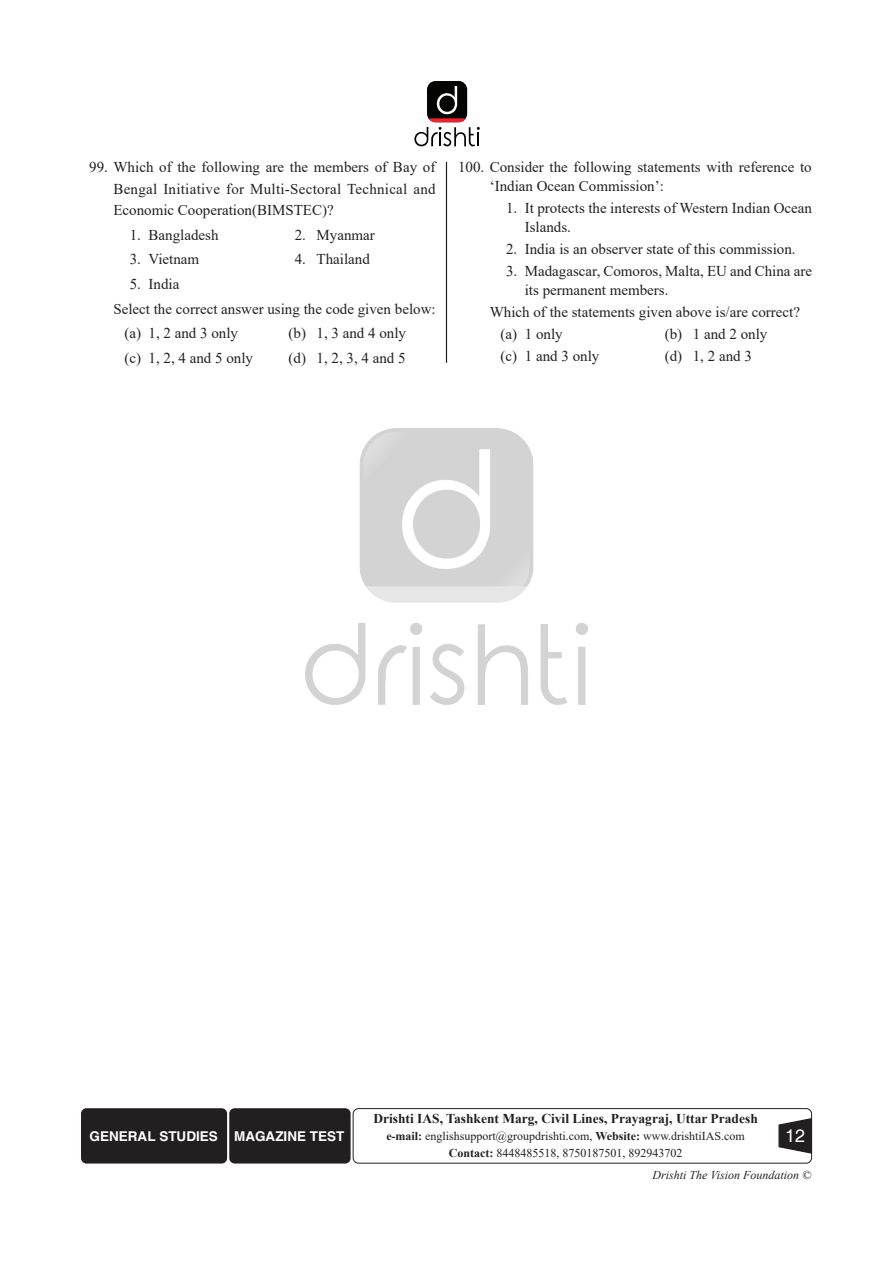
<style>
.page{position:relative;width:893px;height:1263px;background:#fff}
.page>*{position:absolute;margin:0;border:0;box-sizing:border-box;transform-origin:0 0}
.t1{font:18px "Helvetica";color:#fff}
.Options__1__2__3{font:15px/18.8px "Times New Roman";color:#231f20}
.Indent{font:15px "Times New Roman";color:#231f20}
.t2{font:700 13.5px "Times New Roman";color:#231f20}
.t3{font:700 13.5px "Helvetica";color:#fff}
.t4{font:12px/16.4px "Times New Roman";color:#231f20;text-align:center}
.t5{font:italic 12px "Times New Roman";color:#231f20}
.s1{font-weight:700}
</style>
<div class="page">
<img style="left:305px;top:429px;width:283px;height:275px">
<div style="left:81px;top:1108px;width:146px;height:55px;background:#231f20;border-radius:5px"></div>
<div style="left:229px;top:1108px;width:122px;height:55px;background:#231f20;border-radius:5px"></div>
<div style="left:353px;top:1108px;width:459px;height:55px;border:1px solid #231f20;border-radius:5px"></div>
<svg style="left:778px;top:1117px;width:35px;height:37px"></svg>
<div style="left:427px;top:81px;width:40px;height:41px;background:#040503;border-radius:9px"></div>
<svg style="left:414px;top:86px;width:66px;height:60px"></svg>
<hr style="left:446px;top:162px;width:1px;height:201px;background:#231f20">
<p class="Options__1__2__3" style="left:113px;top:156px;width:324px;line-height:21.3px;text-align:justify;text-indent:-24px">99. Which of the following are the members of Bay of Bengal Initiative for Multi-Sectoral Technical and Economic Cooperation(BIMSTEC)?</p>
<p class="Options__1__2__3" style="left:130px;top:225px;width:90px">1. Bangladesh</p>
<p class="Options__1__2__3" style="left:295px;top:225px;width:82px">2. Myanmar</p>
<p class="Options__1__2__3" style="left:130px;top:249px;width:71px">3. Vietnam</p>
<p class="Options__1__2__3" style="left:295px;top:249px;width:77px">4. Thailand</p>
<p class="Options__1__2__3" style="left:130px;top:274px;width:51px">5. India</p>
<p class="Indent" style="left:113px;top:298px;width:324px">Select the correct answer using the code given below:</p>
<p class="Options__1__2__3" style="left:124px;top:323px;width:115px">(a) 1, 2 and 3 only</p>
<p class="Options__1__2__3" style="left:289px;top:323px;width:119px">(b) 1, 3 and 4 only</p>
<p class="Options__1__2__3" style="left:124px;top:348px;width:130px">(c) 1, 2, 4 and 5 only</p>
<p class="Options__1__2__3" style="left:289px;top:348px;width:119px">(d) 1, 2, 3, 4 and 5</p>
<p class="Options__1__2__3" style="left:490px;top:158px;width:324px;text-indent:-32px">100. Consider the following statements with reference to ‘Indian Ocean Commission’:</p>
<p class="Options__1__2__3" style="left:525px;top:198px;width:289px;text-indent:-19px">1. It protects the interests of Western Indian Ocean<br>Islands.</p>
<p class="Options__1__2__3" style="left:506px;top:239px;width:291px">2. India is an observer state of this commission.</p>
<p class="Options__1__2__3" style="left:525px;top:261px;width:289px;text-indent:-19px">3. Madagascar, Comoros, Malta, EU and China are its permanent members.</p>
<p class="Indent" style="left:490px;top:301px;width:312px">Which of the statements given above is/are correct?</p>
<p class="Options__1__2__3" style="left:501px;top:324px;width:64px">(a) 1 only</p>
<p class="Options__1__2__3" style="left:665px;top:324px;width:104px">(b) 1 and 2 only</p>
<p class="Options__1__2__3" style="left:501px;top:346px;width:100px">(c) 1 and 3 only</p>
<p class="Options__1__2__3" style="left:665px;top:346px;width:89px">(d) 1, 2 and 3</p>
<p class="t3" style="left:90px;top:1128px;width:256px">GENERAL STUDIES MAGAZINE TEST</p>
<p class="t2" style="left:373px;top:1108px;width:386px">Drishti IAS, Tashkent Marg, Civil Lines, Prayagraj, Uttar Pradesh</p>
<p class="t4" style="left:386px;top:1128px;width:360px"><span class="s1">e-mail:</span> englishsupport@groupdrishti.com, <span class="s1">Website:</span> www.drishtiIAS.com<br><span class="s1">Contact:</span> 8448485518, 8750187501, 892943702</p>
<p class="t1" style="left:785px;top:1125px;width:22px">12</p>
<p class="t5" style="left:652px;top:1167px;width:160px">Drishti The Vision Foundation ©</p>
</div>
